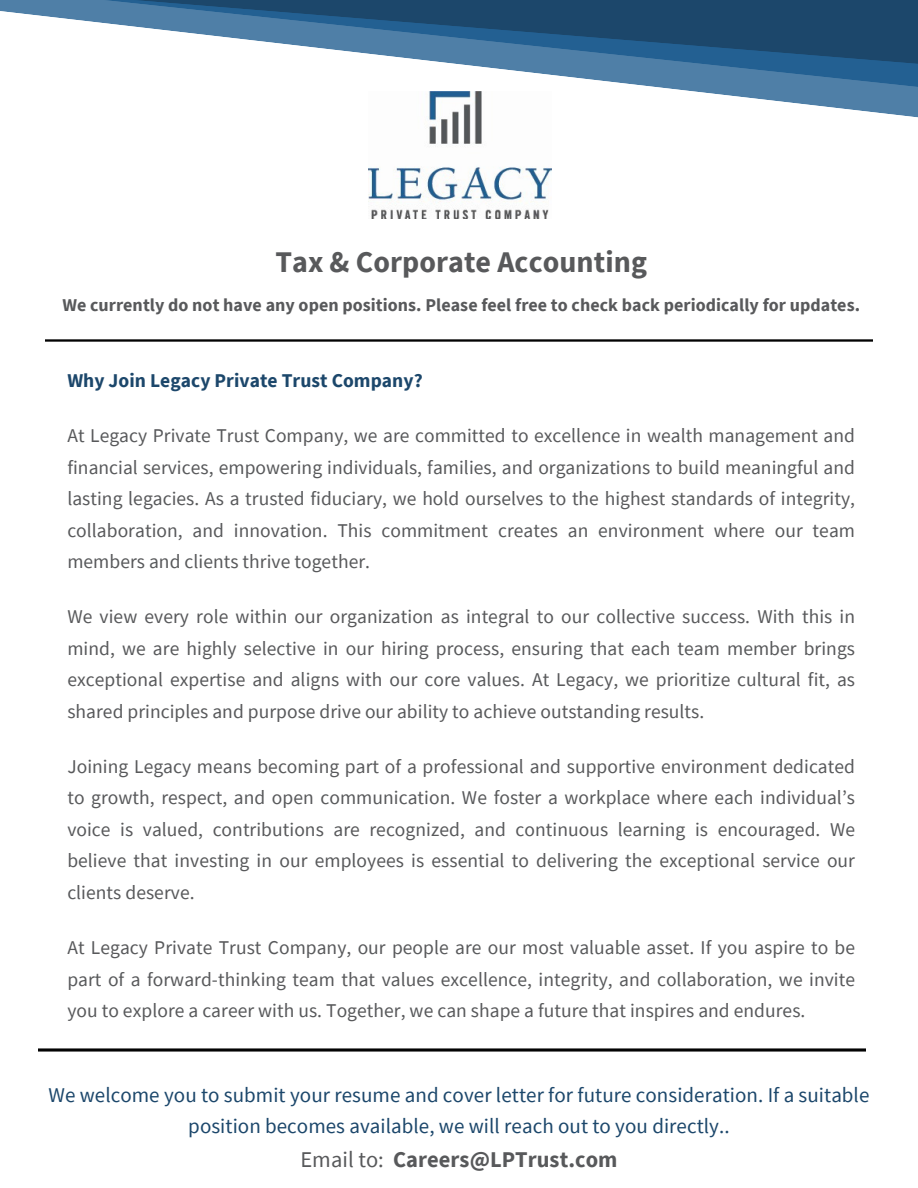
<style>
.page{position:relative;width:918px;height:1188px;background:#fff}
.page>*{position:absolute;margin:0;border:0;box-sizing:border-box;transform-origin:0 0}
.t1{font:700 30px "Source Sans Pro";letter-spacing:.005em;color:#58595b}
.t2{font:700 22.5px "Source Sans Pro";letter-spacing:.005em;color:#58595b}
.t3{font:21px/31.5px "Source Sans Pro";letter-spacing:.005em;color:#1c476b;text-align:center}
.t4{font:19.5px/31.5px "Source Sans Pro";letter-spacing:.005em;color:#58595b;text-align:justify}
.t5{font:700 19.5px "Source Sans Pro";letter-spacing:.005em;color:#1c476b}
.t6{font:700 18px "Source Sans Pro";letter-spacing:.005em;color:#58595b}
.s1{font-weight:400}
</style>
<div class="page">
<svg style="left:428px;top:89px;width:490px;height:29px"></svg>
<svg style="left:476px;top:66px;width:442px;height:23px;fill:#4f7fa7"></svg>
<svg style="left:0;top:0;width:918px;height:66px"></svg>
<hr style="left:38px;top:1049px;width:827px;height:2px;background:#030303">
<img style="left:368px;top:92px;width:184px;height:127px">
<img style="left:46px;top:340px;width:826px;height:2px">
<p class="t1" style="left:275px;top:242px;width:373px">Tax &amp; Corporate Accounting</p>
<h3 class="t6" style="left:62px;top:293px;width:799px">We currently do not have any open positions. Please feel free to check back periodically for updates.</h3>
<p class="t5" style="left:67px;top:368px;width:357px">Why Join Legacy Private Trust Company?</p>
<h2 class="t4" style="left:67px;top:419px;width:789px">At Legacy Private Trust Company, we are committed to excellence in wealth management and financial services, empowering individuals, families, and organizations to build meaningful and lasting legacies. As a trusted fiduciary, we hold ourselves to the highest standards of integrity, collaboration, and innovation. This commitment creates an environment where our team members and clients thrive together.</h2>
<h3 class="t4" style="left:67px;top:601px;width:789px">We view every role within our organization as integral to our collective success. With this in mind, we are highly selective in our hiring process, ensuring that each team member brings exceptional expertise and aligns with our core values. At Legacy, we prioritize cultural fit, as shared principles and purpose drive our ability to achieve outstanding results.</h3>
<h3 class="t4" style="left:67px;top:750px;width:789px">Joining Legacy means becoming part of a professional and supportive environment dedicated to growth, respect, and open communication. We foster a workplace where each individual’s voice is valued, contributions are recognized, and continuous learning is encouraged. We believe that investing in our employees is essential to delivering the exceptional service our clients deserve.</h3>
<h3 class="t4" style="left:67px;top:931px;width:789px">At Legacy Private Trust Company, our people are our most valuable asset. If you aspire to be part of a forward-thinking team that values excellence, integrity, and collaboration, we invite you to explore a career with us. Together, we can shape a future that inspires and endures.</h3>
<p class="t3" style="left:48px;top:1078px;width:823px">We welcome you to submit your resume and cover letter for future consideration. If a suitable position becomes available, we will reach out to you directly..</p>
<p class="t2" style="left:300px;top:1145px;width:319px"><span class="s1">Email to:</span> Careers@LPTrust.com</p>
</div>
